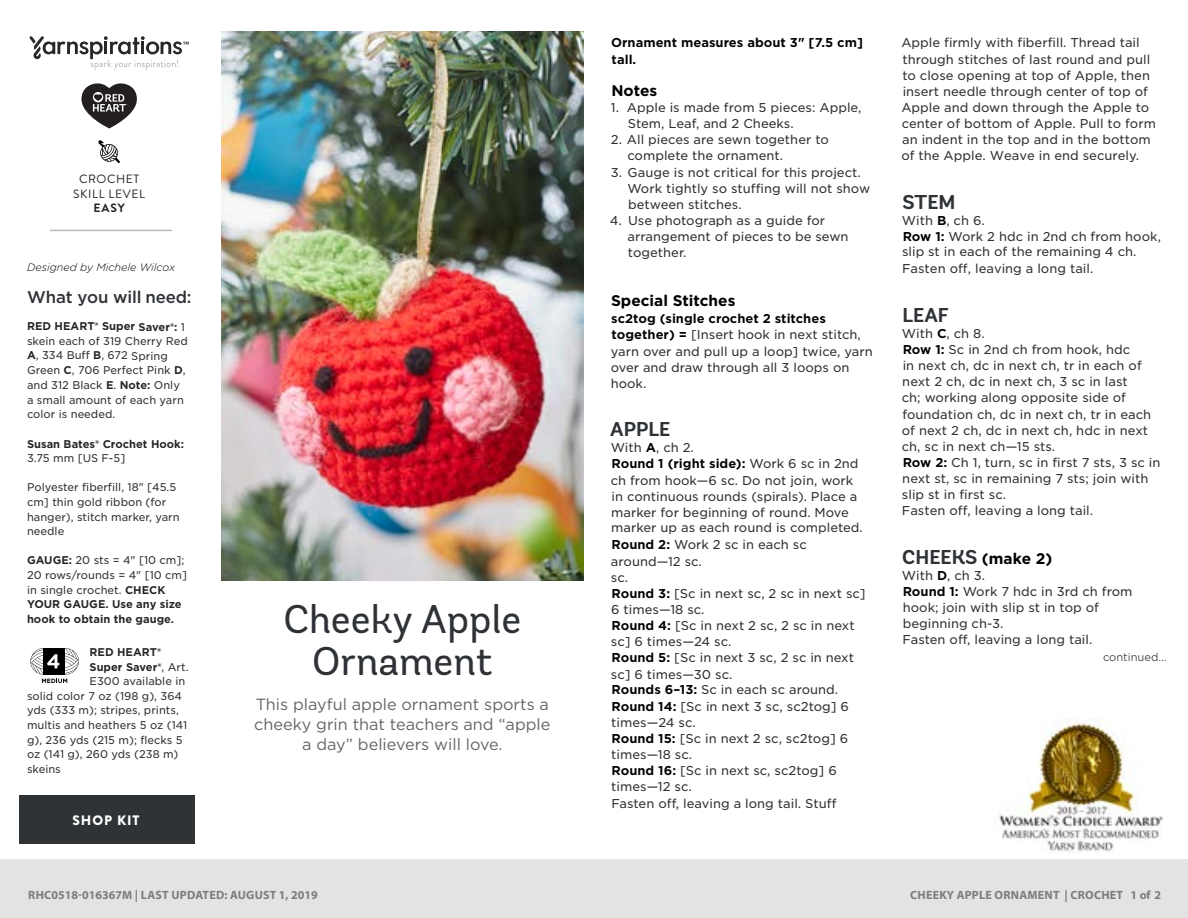
<style>
.page{position:relative;width:1188px;height:918px;background:#fff}
.page>*{position:absolute;margin:0;border:0;box-sizing:border-box;transform-origin:0 0}
.t1{font:40.05px/42.3px "Andes Rounded";color:#2e3236;text-align:center}
.t2{font:700 19.95px "Andes Rounded";color:#2e3236}
.t3{font:500 16.95px "Gotham";letter-spacing:-.01em;color:#2e3236}
.t4{font:16.2px/20px "Gotham";color:#626466;text-align:center}
.t5{font:700 15.45px "Gotham";color:#000}
.t6{font:900 13.65px "Brandon Grotesque";letter-spacing:.065em;color:#fff}
.t7{font:12.3px/16.2px "Gotham S Sm";color:#302f31}
.t8{font:700 12.3px/16.2px "Gotham S Sm";color:#000}
.t9{font:700 12px "Myriad Pro";letter-spacing:.02em;color:#7d7d7d}
.Skill_Level{font:12px "Brandon Grotesque";letter-spacing:.05em;color:#231f20}
.Skill_Level-2{font:700 12px "Brandon Grotesque";color:#231f20}
.t10{font:10.8px/14.5px "Gotham S Sm";color:#302f31}
.t11{font:700 10.8px/14.5px "Gotham S Sm";color:#242324}
.t12{font:italic 300 10.8px "Gotham Rounded";color:#000}
.t13{font:300 10.8px "Gotham S Sm";color:#302f31}
.t14{font:10.8px "Gotham S Sm";color:#58585b}
.t15{font:9.3px "Gotham";letter-spacing:.02em;color:#58585b}
.s1{font-weight:700;color:#242324}
.s2{font-weight:400;color:#302f31}
.s3{font-weight:700;color:#000}
.s4{font-family:"Andes Rounded";font-size:19.95px;color:#2e3236}
.s5{font-weight:500}
</style>
<div class="page">
<svg style="left:30px;top:648px;width:49px;height:35px"></svg>
<img style="left:222px;top:31px;width:361px;height:550px">
<img style="left:999px;top:718px;width:164px;height:135px">
<div style="left:0;top:860px;width:1188px;height:58px;background:#e4e3e3"></div>
<svg style="left:98px;top:140px;width:22px;height:23px"></svg>
<svg style="left:30px;top:36px;width:159px;height:34px"></svg>
<svg style="left:81px;top:83px;width:56px;height:45px"></svg>
<hr style="left:50px;top:230px;width:122px;height:1px;background:#bbbaba">
<div style="left:19px;top:795px;width:175px;height:48px;background:#2f3336"></div>
<p class="Skill_Level" style="left:79px;top:171px;width:62px">CROCHET</p>
<p class="Skill_Level" style="left:73px;top:185px;width:73px">SKILL LEVEL</p>
<p class="Skill_Level-2" style="left:94px;top:200px;width:33px">EASY</p>
<p class="t12" style="left:27px;top:260px;width:149px">Designed by Michele Wilcox</p>
<p class="t3" style="left:27px;top:286px;width:166px">What you will need:</p>
<p class="t10" style="left:27px;top:319px;width:162px"><span class="s1">RED HEART® Super Saver®:</span> 1 skein each of 319 Cherry Red<br><span class="s1">A</span>, 334 Buff <span class="s1">B</span>, 672 Spring<br>Green <span class="s1">C</span>, 706 Perfect Pink <span class="s1">D</span>, and 312 Black <span class="s1">E</span>. <span class="s1">Note:</span> Only a small amount of each yarn color is needed.</p>
<p class="t11" style="left:27px;top:436px;width:159px">Susan Bates® Crochet Hook:<br><span class="s2">3.75 mm [US F-5]</span></p>
<p class="t10" style="left:27px;top:480px;width:154px">Polyester fiberfill, 18" [45.5 cm] thin gold ribbon (for hanger), stitch marker, yarn needle</p>
<p class="t10" style="left:27px;top:553px;width:162px"><span class="s1">GAUGE:</span> 20 sts = 4" [10 cm];<br>20 rows/rounds = 4" [10 cm] in single crochet. <span class="s1">CHECK<br>YOUR GAUGE. Use any size hook to obtain the gauge.</span></p>
<p class="t11" style="left:90px;top:645px;width:73px">RED HEART®</p>
<p class="t11" style="left:90px;top:659px;width:101px">Super Saver®<span class="s2">, Art.</span></p>
<p class="t10" style="left:90px;top:674px;width:97px">E300 available in</p>
<p class="t10" style="left:27px;top:688px;width:157px">solid color 7 oz (198 g), 364</p>
<p class="t10" style="left:27px;top:703px;width:153px">yds (333 m); stripes, prints,</p>
<p class="t10" style="left:27px;top:718px;width:162px">multis and heathers 5 oz (141</p>
<p class="t10" style="left:27px;top:732px;width:157px">g), 236 yds (215 m); flecks 5</p>
<p class="t10" style="left:27px;top:747px;width:153px">oz (141 g), 260 yds (238 m)</p>
<p class="t10" style="left:27px;top:761px;width:35px">skeins</p>
<p class="t6" style="left:72px;top:810px;width:69px">SHOP KIT</p>
<p class="t1" style="left:283px;top:598px;width:240px">Cheeky Apple<br>Ornament</p>
<p class="t4" style="left:254px;top:694px;width:298px">This playful apple ornament sports a cheeky grin that teachers and “apple a day” believers will love.</p>
<p class="t8" style="left:611px;top:35px;width:253px">Ornament measures about 3" [7.5 cm] tall.</p>
<p class="t5" style="left:611px;top:80px;width:47px">Notes</p>
<p class="t7" style="left:628px;top:99px;width:235px;text-indent:-17px">1. Apple is made from 5 pieces: Apple,<br>Stem, Leaf, and 2 Cheeks.</p>
<p class="t7" style="left:627px;top:131px;width:203px;text-indent:-16px">2. All pieces are sewn together to complete the ornament.</p>
<p class="t7" style="left:627px;top:164px;width:244px;text-indent:-17px">3. Gauge is not critical for this project.<br>Work tightly so stuffing will not show between stitches.</p>
<p class="t7" style="left:628px;top:212px;width:222px;text-indent:-18px">4. Use photograph as a guide for arrangement of pieces to be sewn together.</p>
<p class="t5" style="left:611px;top:290px;width:126px">Special Stitches</p>
<p class="t7" style="left:611px;top:310px;width:264px"><span class="s3">sc2tog (single crochet 2 stitches together) =</span> [Insert hook in next stitch, yarn over and pull up a loop] twice, yarn over and draw through all 3 loops on hook.</p>
<p class="t2" style="left:610px;top:417px;width:62px">APPLE</p>
<p class="t7" style="left:611px;top:440px;width:254px">With <span class="s3">A</span>, ch 2.<br><span class="s3">Round 1 (right side):</span> Work 6 sc in 2nd ch from hook—6 sc. Do not join, work in continuous rounds (spirals). Place a marker for beginning of round. Move marker up as each round is completed.</p>
<p class="t7" style="left:611px;top:536px;width:256px"><span class="s3">Round 2:</span> Work 2 sc in each sc around—12 sc.<br>sc.<br><span class="s3">Round 3:</span> [Sc in next sc, 2 sc in next sc]<br>6 times—18 sc.<br><span class="s3">Round 4:</span> [Sc in next 2 sc, 2 sc in next sc] 6 times—24 sc.<br><span class="s3">Round 5:</span> [Sc in next 3 sc, 2 sc in next sc] 6 times—30 sc.<br><span class="s3">Rounds 6–13:</span> Sc in each sc around.</p>
<p class="t7" style="left:611px;top:698px;width:239px"><span class="s3">Round 14:</span> [Sc in next 3 sc, sc2tog] 6 times—24 sc.<br><span class="s3">Round 15:</span> [Sc in next 2 sc, sc2tog] 6 times—18 sc.<br><span class="s3">Round 16:</span> [Sc in next sc, sc2tog] 6 times—12 sc.<br>Fasten off, leaving a long tail. Stuff</p>
<p class="t7" style="left:901px;top:35px;width:256px">Apple firmly with fiberfill. Thread tail through stitches of last round and pull to close opening at top of Apple, then insert needle through center of top of Apple and down through the Apple to center of bottom of Apple. Pull to form an indent in the top and in the bottom of the Apple. Weave in end securely.</p>
<p class="t2" style="left:902px;top:190px;width:55px">STEM</p>
<p class="t7" style="left:902px;top:212px;width:261px;line-height:15.8px">With <span class="s3">B</span>, ch 6.<br><span class="s3">Row 1:</span> Work 2 hdc in 2nd ch from hook, slip st in each of the remaining 4 ch.</p>
<p class="t7" style="left:902px;top:260px;width:193px">Fasten off, leaving a long tail.</p>
<p class="t2" style="left:903px;top:302px;width:48px">LEAF</p>
<p class="t7" style="left:902px;top:325px;width:260px">With <span class="s3">C</span>, ch 8.<br><span class="s3">Row 1:</span> Sc in 2nd ch from hook, hdc<br>in next ch, dc in next ch, tr in each of next 2 ch, dc in next ch, 3 sc in last<br>ch; working along opposite side of foundation ch, dc in next ch, tr in each of next 2 ch, dc in next ch, hdc in next ch, sc in next ch—15 sts.<br><span class="s3">Row 2:</span> Ch 1, turn, sc in first 7 sts, 3 sc in next st, sc in remaining 7 sts; join with slip st in first sc.<br>Fasten off, leaving a long tail.</p>
<p class="t5" style="left:902px;top:548px;width:152px"><span class="s4">CHEEKS</span> (make 2)</p>
<p class="t7" style="left:902px;top:567px;width:232px">With <span class="s3">D</span>, ch 3.<br><span class="s3">Round 1:</span> Work 7 hdc in 3rd ch from hook; join with slip st in top of beginning ch-3.<br>Fasten off, leaving a long tail.</p>
<p class="t13" style="left:1103px;top:650px;width:65px">continued...</p>
<p class="t9" style="left:28px;top:887px;width:291px">RHC0518-016367M | LAST UPDATED: AUGUST 1, 2019</p>
<p class="t9" style="left:910px;top:887px;width:252px">CHEEKY APPLE ORNAMENT | CROCHET 1 of 2</p>
<p class="t15" style="left:27px;top:894px;width:98px">©2017 Coats &amp; Clark</p>
<p class="t14" style="left:1105px;top:892px;width:63px">Page <span class="s5">1</span> of <span class="s5">2</span></p>
</div>
